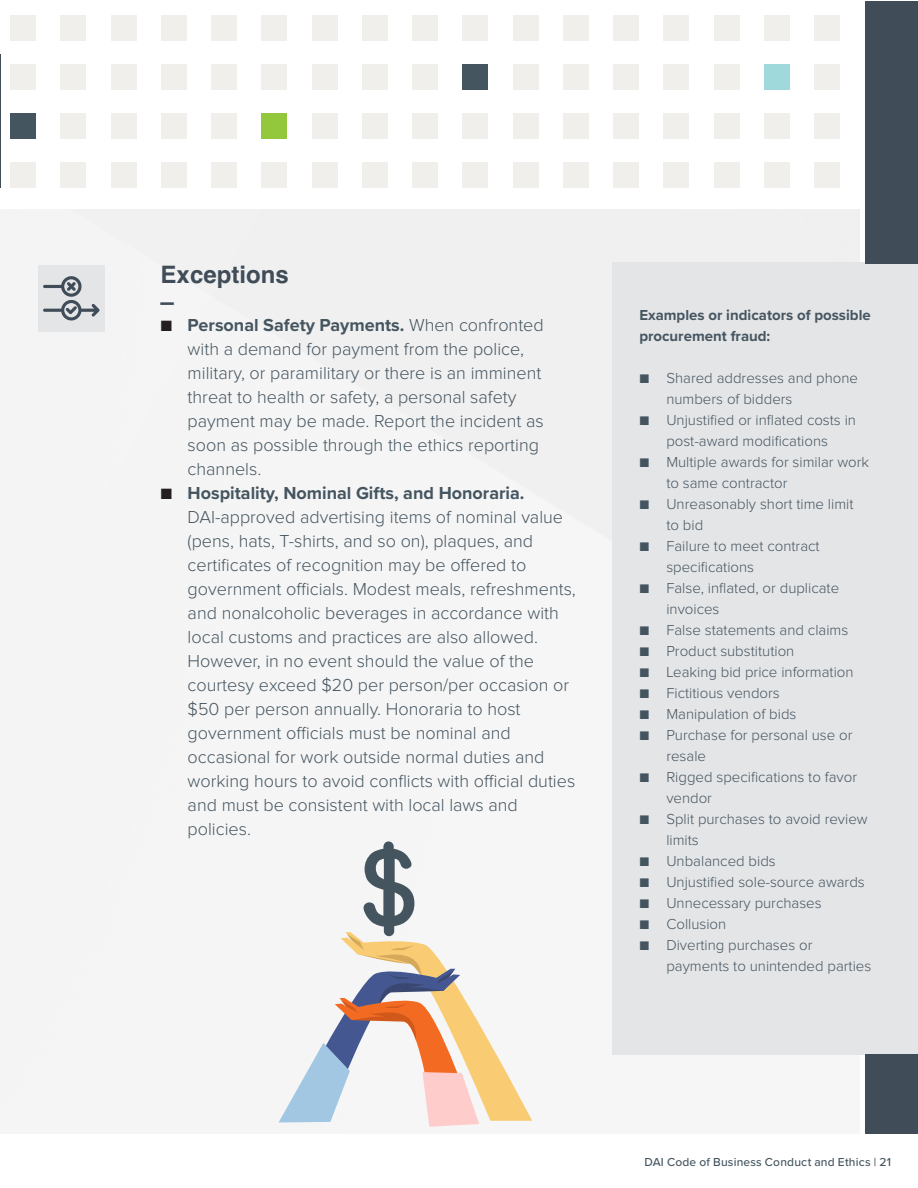
<style>
.page{position:relative;width:918px;height:1188px;background:#fff}
.page>*{position:absolute;margin:0;border:0;box-sizing:border-box;transform-origin:0 0}
.t1{font:700 24px "Helvetica";color:#404d59}
.t2{font:300 18px/24px "Proxima Nova";color:#455560}
.t3{font:300 15px/21px "Proxima Nova";color:#455560}
.t4{font:700 15px/21px "Proxima Nova";color:#455560}
.t5{font:700 13.5px "Arial";color:#404d59}
.t6{font:500 12px "Proxima Nova";letter-spacing:.015em;color:#455560}
.s1{color:#231f20}
.s2{font-weight:700}
</style>
<div class="page">
<div style="left:612px;top:263px;width:306px;height:792px;background:#e4e5e7"></div>
<div style="left:815px;top:64px;width:25px;height:26px;background:#f1efec"></div>
<div style="left:764px;top:64px;width:26px;height:26px;background:#9fd9db"></div>
<div style="left:714px;top:64px;width:25px;height:26px;background:#f1efec"></div>
<div style="left:664px;top:64px;width:25px;height:26px;background:#f1efec"></div>
<div style="left:614px;top:64px;width:25px;height:26px;background:#f1efec"></div>
<div style="left:563px;top:64px;width:26px;height:26px;background:#f1efec"></div>
<div style="left:513px;top:64px;width:25px;height:26px;background:#f1efec"></div>
<div style="left:463px;top:64px;width:25px;height:26px;background:#455560"></div>
<div style="left:412px;top:64px;width:26px;height:26px;background:#f1efec"></div>
<div style="left:362px;top:64px;width:26px;height:26px;background:#f1efec"></div>
<div style="left:815px;top:15px;width:25px;height:26px;background:#f1efec"></div>
<div style="left:764px;top:15px;width:26px;height:26px;background:#f1efec"></div>
<div style="left:714px;top:15px;width:25px;height:26px;background:#f1efec"></div>
<div style="left:664px;top:15px;width:25px;height:26px;background:#f1efec"></div>
<div style="left:614px;top:15px;width:25px;height:26px;background:#f1efec"></div>
<div style="left:563px;top:15px;width:26px;height:26px;background:#f1efec"></div>
<div style="left:513px;top:15px;width:25px;height:26px;background:#f1efec"></div>
<div style="left:463px;top:15px;width:25px;height:26px;background:#f1efec"></div>
<div style="left:412px;top:15px;width:26px;height:26px;background:#f1efec"></div>
<div style="left:362px;top:15px;width:26px;height:26px;background:#f1efec"></div>
<div style="left:815px;top:163px;width:25px;height:25px;background:#f1efec"></div>
<div style="left:764px;top:163px;width:26px;height:25px;background:#f1efec"></div>
<div style="left:714px;top:163px;width:25px;height:25px;background:#f1efec"></div>
<div style="left:664px;top:163px;width:25px;height:25px;background:#f1efec"></div>
<div style="left:614px;top:163px;width:25px;height:25px;background:#f1efec"></div>
<div style="left:563px;top:163px;width:26px;height:25px;background:#f1efec"></div>
<div style="left:513px;top:163px;width:25px;height:25px;background:#f1efec"></div>
<div style="left:463px;top:163px;width:25px;height:25px;background:#f1efec"></div>
<div style="left:412px;top:163px;width:26px;height:25px;background:#f1efec"></div>
<div style="left:362px;top:163px;width:26px;height:25px;background:#f1efec"></div>
<div style="left:815px;top:113px;width:25px;height:26px;background:#f1efec"></div>
<div style="left:764px;top:113px;width:26px;height:26px;background:#f1efec"></div>
<div style="left:714px;top:113px;width:25px;height:26px;background:#f1efec"></div>
<div style="left:664px;top:113px;width:25px;height:26px;background:#f1efec"></div>
<div style="left:614px;top:113px;width:25px;height:26px;background:#f1efec"></div>
<div style="left:563px;top:113px;width:26px;height:26px;background:#f1efec"></div>
<div style="left:513px;top:113px;width:25px;height:26px;background:#f1efec"></div>
<div style="left:463px;top:113px;width:25px;height:26px;background:#f1efec"></div>
<div style="left:412px;top:113px;width:26px;height:26px;background:#f1efec"></div>
<div style="left:362px;top:113px;width:26px;height:26px;background:#f1efec"></div>
<div style="left:312px;top:64px;width:25px;height:26px;background:#f1efec"></div>
<div style="left:10px;top:113px;width:26px;height:26px;background:#455560"></div>
<div style="left:61px;top:113px;width:25px;height:26px;background:#f1efec"></div>
<div style="left:111px;top:113px;width:25px;height:26px;background:#f1efec"></div>
<div style="left:312px;top:15px;width:25px;height:26px;background:#f1efec"></div>
<div style="left:10px;top:163px;width:26px;height:25px;background:#f1efec"></div>
<div style="left:61px;top:163px;width:25px;height:25px;background:#f1efec"></div>
<div style="left:111px;top:163px;width:25px;height:25px;background:#f1efec"></div>
<div style="left:161px;top:15px;width:26px;height:26px;background:#f1efec"></div>
<div style="left:211px;top:15px;width:26px;height:26px;background:#f1efec"></div>
<div style="left:262px;top:15px;width:25px;height:26px;background:#f1efec"></div>
<div style="left:161px;top:64px;width:26px;height:26px;background:#f1efec"></div>
<div style="left:211px;top:64px;width:26px;height:26px;background:#f1efec"></div>
<div style="left:262px;top:64px;width:25px;height:26px;background:#f1efec"></div>
<div style="left:161px;top:113px;width:26px;height:26px;background:#f1efec"></div>
<div style="left:211px;top:113px;width:26px;height:26px;background:#f1efec"></div>
<div style="left:262px;top:113px;width:25px;height:26px;background:#94c83c"></div>
<div style="left:161px;top:163px;width:26px;height:25px;background:#f1efec"></div>
<div style="left:211px;top:163px;width:26px;height:25px;background:#f1efec"></div>
<div style="left:262px;top:163px;width:25px;height:25px;background:#f1efec"></div>
<div style="left:312px;top:163px;width:25px;height:25px;background:#f1efec"></div>
<div style="left:10px;top:15px;width:26px;height:26px;background:#f1efec"></div>
<div style="left:61px;top:15px;width:25px;height:26px;background:#f1efec"></div>
<div style="left:111px;top:15px;width:25px;height:26px;background:#f1efec"></div>
<div style="left:312px;top:113px;width:25px;height:26px;background:#f1efec"></div>
<div style="left:10px;top:64px;width:26px;height:26px;background:#f1efec"></div>
<div style="left:61px;top:64px;width:25px;height:26px;background:#f1efec"></div>
<div style="left:111px;top:64px;width:25px;height:26px;background:#f1efec"></div>
<hr style="left:0;top:54px;width:1px;height:133px;background:#404d59">
<div style="left:38px;top:265px;width:67px;height:67px;background:#e4e5e7"></div>
<svg style="left:43px;top:276px;width:57px;height:45px"></svg>
<div style="left:865px;top:1px;width:53px;height:263px;background:#404d59"></div>
<div style="left:865px;top:1055px;width:53px;height:79px;background:#404d59"></div>
<svg style="left:279px;top:841px;width:253px;height:286px"></svg>
<h1 class="t1" style="left:161px;top:260px;width:130px">Exceptions</h1>
<p class="t5" style="left:161px;top:293px;width:15px">▬</p>
<p class="t2" style="left:188px;top:314px;width:358px;text-indent:-27px"><span class="s1">■</span> <span class="s2">Personal Safety Payments.</span> When confronted with a demand for payment from the police, military, or paramilitary or there is an imminent threat to health or safety, a personal safety payment may be made. Report the incident as soon as possible through the ethics reporting channels.</p>
<p class="t2" style="left:188px;top:482px;width:390px;text-indent:-27px"><span class="s1">■</span> <span class="s2">Hospitality, Nominal Gifts, and Honoraria.<br></span>DAI-approved advertising items of nominal value (pens, hats, T-shirts, and so on), plaques, and certificates of recognition may be offered to government officials. Modest meals, refreshments, and nonalcoholic beverages in accordance with local customs and practices are also allowed.<br>However, in no event should the value of the courtesy exceed $20 per person/per occasion or $50 per person annually. Honoraria to host government officials must be nominal and occasional for work outside normal duties and working hours to avoid conflicts with official duties and must be consistent with local laws and policies.</p>
<p class="t4" style="left:639px;top:304px;width:233px">Examples or indicators of possible procurement fraud:</p>
<p class="t3" style="left:666px;top:368px;width:193px;text-indent:-27px">■ Shared addresses and phone numbers of bidders</p>
<p class="t3" style="left:639px;top:410px;width:218px;text-align:center">■ Unjustified or inflated costs in post-award modifications</p>
<p class="t3" style="left:666px;top:452px;width:204px;text-indent:-27px">■ Multiple awards for similar work to same contractor</p>
<p class="t3" style="left:666px;top:494px;width:189px;text-indent:-27px">■ Unreasonably short time limit to bid</p>
<p class="t3" style="left:666px;top:536px;width:155px;text-indent:-27px">■ Failure to meet contract specifications</p>
<p class="t3" style="left:666px;top:578px;width:174px;text-indent:-27px">■ False, inflated, or duplicate invoices</p>
<p class="t3" style="left:639px;top:620px;width:210px">■ False statements and claims</p>
<p class="t3" style="left:639px;top:641px;width:156px">■ Product substitution</p>
<p class="t3" style="left:639px;top:662px;width:216px">■ Leaking bid price information</p>
<p class="t3" style="left:639px;top:683px;width:142px">■ Fictitious vendors</p>
<p class="t3" style="left:639px;top:704px;width:159px">■ Manipulation of bids</p>
<p class="t3" style="left:666px;top:725px;width:188px;text-indent:-27px">■ Purchase for personal use or resale</p>
<p class="t3" style="left:666px;top:767px;width:192px;text-indent:-27px">■ Rigged specifications to favor vendor</p>
<p class="t3" style="left:666px;top:809px;width:203px;text-indent:-27px">■ Split purchases to avoid review limits</p>
<p class="t3" style="left:639px;top:851px;width:138px">■ Unbalanced bids</p>
<p class="t3" style="left:639px;top:872px;width:227px">■ Unjustified sole-source awards</p>
<p class="t3" style="left:639px;top:893px;width:184px">■ Unnecessary purchases</p>
<p class="t3" style="left:639px;top:914px;width:88px">■ Collusion</p>
<p class="t3" style="left:666px;top:935px;width:207px;text-indent:-27px">■ Diverting purchases or payments to unintended parties</p>
<p class="t6" style="left:644px;top:1153px;width:248px">DAI Code of Business Conduct and Ethics | 21</p>
</div>
